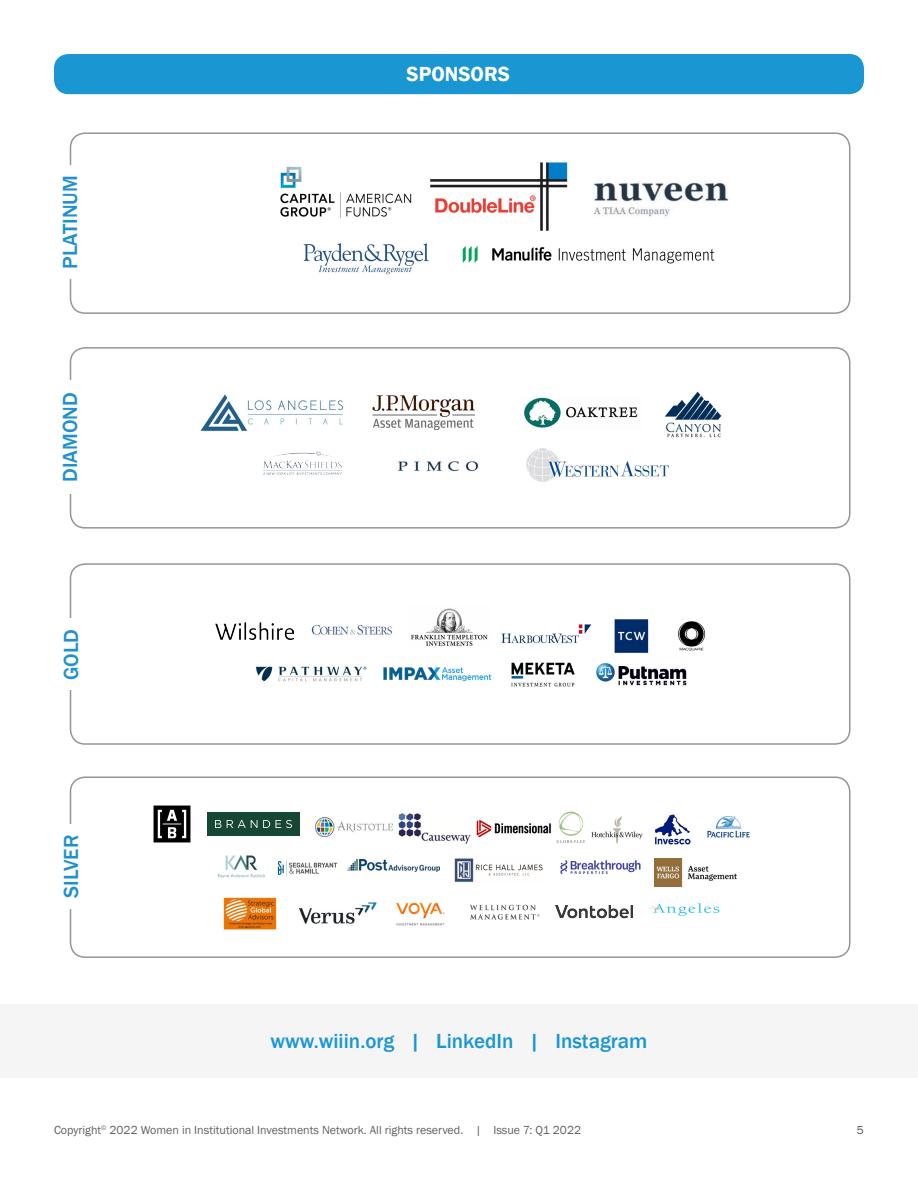
<style>
.page{position:relative;width:918px;height:1188px;background:#fff}
.page>*{position:absolute;margin:0;border:0;box-sizing:border-box;transform-origin:0 0}
.t1{font:500 21px "Franklin Gothic";color:#1a96d2}
.t2{font:500 21px "Franklin Gothic";color:#1f91cf}
.t3{font:600 21px "Franklin Gothic";color:#fff}
.t4{font:12px "Franklin Gothic";color:#616164}
.t5{font:12px "Franklin Gothic";color:#57585a}
</style>
<div class="page">
<div style="left:70px;top:563px;width:780px;height:182px;border:2px solid #939598;border-radius:15px"></div>
<div style="left:70px;top:776px;width:780px;height:182px;border:2px solid #939598;border-radius:15px"></div>
<div style="left:70px;top:347px;width:780px;height:182px;border:2px solid #939598;border-radius:15px"></div>
<div style="left:70px;top:132px;width:780px;height:182px;border:2px solid #939598;border-radius:15px"></div>
<div style="left:0;top:1004px;width:918px;height:74px;background:#f5f5f6"></div>
<div style="left:54px;top:54px;width:810px;height:40px;background:#1a96d2;border-radius:15px"></div>
<div style="left:53px;top:165px;width:33px;height:114px;background:#fff"></div>
<div style="left:53px;top:380px;width:33px;height:114px;background:#fff"></div>
<img style="left:430px;top:162px;width:299px;height:69px">
<img style="left:303px;top:243px;width:126px;height:32px">
<img style="left:280px;top:166px;width:132px;height:52px">
<img style="left:372px;top:395px;width:266px;height:36px">
<img style="left:200px;top:394px;width:143px;height:37px">
<img style="left:398px;top:448px;width:271px;height:34px">
<img style="left:383px;top:667px;width:109px;height:15px">
<img style="left:511px;top:662px;width:64px;height:25px">
<img style="left:664px;top:392px;width:58px;height:46px">
<img style="left:264px;top:451px;width:78px;height:23px">
<img style="left:614px;top:619px;width:35px;height:34px">
<img style="left:556px;top:811px;width:135px;height:34px">
<img style="left:277px;top:860px;width:61px;height:16px">
<div style="left:54px;top:619px;width:33px;height:71px;background:#fff"></div>
<div style="left:54px;top:824px;width:33px;height:84px;background:#fff"></div>
<img style="left:218px;top:856px;width:47px;height:22px">
<img style="left:316px;top:817px;width:77px;height:19px">
<img style="left:398px;top:813px;width:153px;height:31px">
<img style="left:256px;top:666px;width:111px;height:16px">
<img style="left:454px;top:858px;width:89px;height:24px">
<img style="left:411px;top:608px;width:77px;height:38px">
<img style="left:462px;top:246px;width:253px;height:18px">
<img style="left:650px;top:903px;width:70px;height:13px">
<img style="left:654px;top:858px;width:82px;height:28px">
<img style="left:596px;top:663px;width:91px;height:23px">
<img style="left:311px;top:624px;width:81px;height:11px">
<img style="left:555px;top:905px;width:78px;height:14px">
<img style="left:348px;top:859px;width:91px;height:12px">
<img style="left:501px;top:624px;width:90px;height:20px">
<img style="left:299px;top:902px;width:146px;height:24px">
<img style="left:223px;top:897px;width:54px;height:33px">
<img style="left:215px;top:623px;width:78px;height:16px">
<img style="left:470px;top:904px;width:70px;height:16px">
<img style="left:560px;top:860px;width:81px;height:15px">
<img style="left:707px;top:816px;width:43px;height:22px">
<img style="left:678px;top:621px;width:28px;height:30px">
<img style="left:153px;top:805px;width:37px;height:37px">
<img style="left:208px;top:812px;width:91px;height:24px">
<p class="t2" style="left:57px;top:269px;width:95px;rotate:-90deg">PLATINUM</p>
<p class="t2" style="left:57px;top:482px;width:91px;rotate:-90deg">DIAMOND</p>
<p class="t2" style="left:58px;top:680px;width:53px;rotate:-90deg">GOLD</p>
<p class="t2" style="left:58px;top:898px;width:65px;rotate:-90deg">SILVER</p>
<p class="t3" style="left:407px;top:61px;width:105px">SPONSORS</p>
<p class="t1" style="left:270px;top:1028px;width:379px">www.wiiin.org | LinkedIn | Instagram</p>
<p class="t4" style="left:54px;top:1122px;width:529px">Copyright<sup>©</sup> 2022 Women in Institutional Investments Network. All rights reserved. | Issue 7: Q1 2022</p>
<p class="t5" style="left:857px;top:1122px;width:9px">5</p>
</div>
